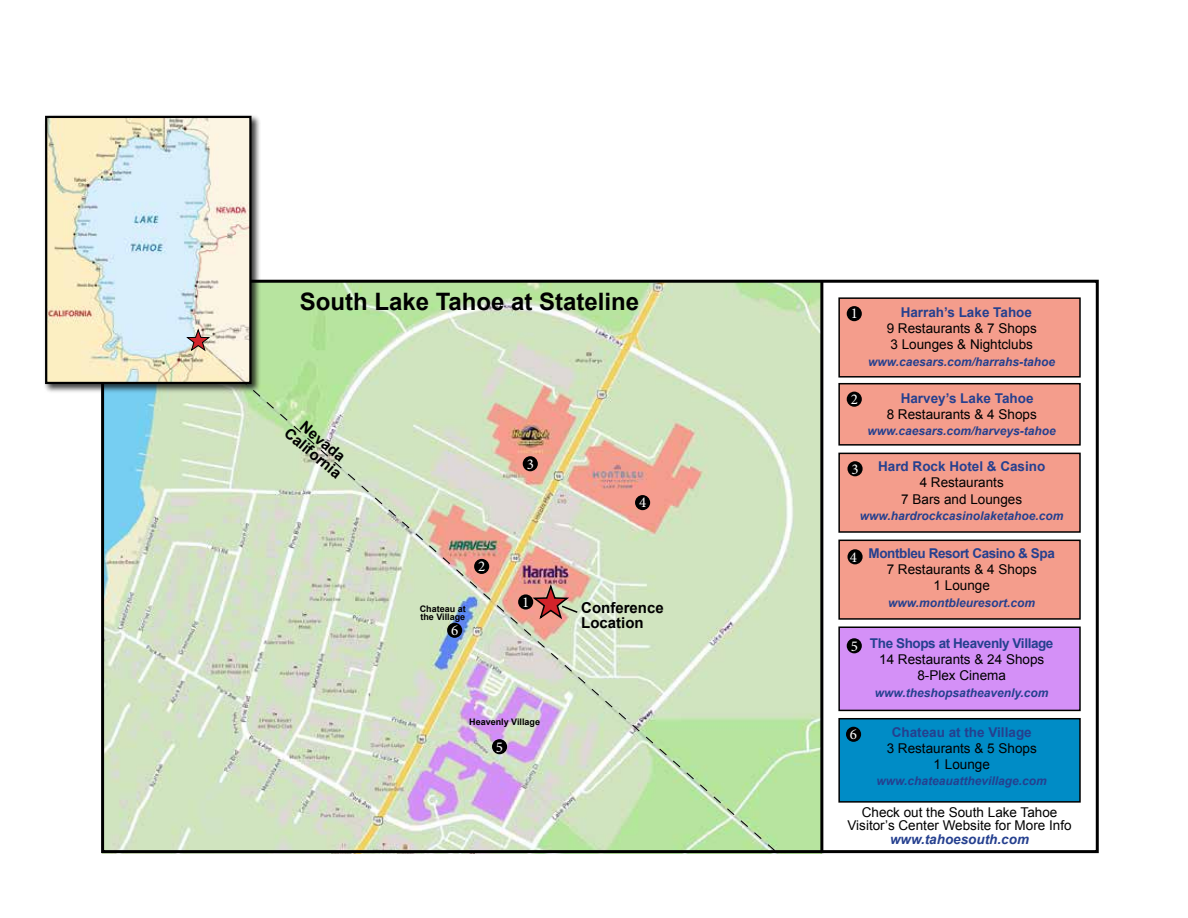
<style>
.page{position:relative;width:1188px;height:918px;background:#fff}
.page>*{position:absolute;margin:0;border:0;box-sizing:border-box;transform-origin:0 0}
.t1{font:700 24px "Arial";color:#000}
.t2{font:700 15px/15px "Arial";color:#000}
.t3{font:15px "Minion Pro";color:#fff}
.t4{font:13.5px/16.2px "Arial";color:#000;text-align:center}
.t5{font:700 13.5px "Arial";color:#25408f}
.t6{font:700 13.5px "Arial";letter-spacing:-.03em;color:#25408f}
.t7{font:italic 700 13.5px "Arial";color:#25408f}
.t8{font:italic 700 12px "Arial";color:#25408f}
.t9{font:700 9px/7.5px "Arial";color:#000}
</style>
<div class="page">
<img style="left:105px;top:284px;width:715px;height:565px">
<hr style="left:820px;top:281px;width:3px;height:572px;background:#000">
<div style="left:839px;top:298px;width:241px;height:79px;background:#f49d8c"></div>
<div style="left:838px;top:297px;width:243px;height:81px;border:2px solid #000"></div>
<div style="left:839px;top:384px;width:241px;height:61px;background:#f49d8c"></div>
<div style="left:838px;top:383px;width:243px;height:63px;border:2px solid #000"></div>
<div style="left:839px;top:453px;width:241px;height:79px;background:#f49d8c"></div>
<div style="left:838px;top:453px;width:243px;height:80px;border:2px solid #000"></div>
<div style="left:839px;top:540px;width:241px;height:79px;background:#f49d8c"></div>
<div style="left:838px;top:540px;width:243px;height:80px;border:2px solid #000"></div>
<div style="left:839px;top:627px;width:241px;height:83px;background:#d490f7"></div>
<div style="left:838px;top:626px;width:243px;height:85px;border:2px solid #000"></div>
<div style="left:839px;top:719px;width:241px;height:83px;background:#008cc6"></div>
<div style="left:838px;top:718px;width:243px;height:85px;border:2px solid #000"></div>
<div style="left:847px;top:306px;width:15px;height:15px;background:#000;border-radius:50%"></div>
<div style="left:847px;top:392px;width:15px;height:15px;background:#000;border-radius:50%"></div>
<div style="left:847px;top:461px;width:16px;height:15px;background:#000;border-radius:50%"></div>
<div style="left:847px;top:549px;width:16px;height:15px;background:#000;border-radius:50%"></div>
<div style="left:847px;top:638px;width:15px;height:15px;background:#000;border-radius:50%"></div>
<div style="left:846px;top:727px;width:15px;height:15px;background:#000;border-radius:50%"></div>
<svg style="left:130px;top:282px;width:646px;height:570px;background:#ced9bc"></svg>
<div style="left:44px;top:114px;width:217px;height:279px;background:#000;opacity:.75"></div>
<img style="left:48px;top:119px;width:201px;height:262px">
<div style="left:45px;top:116px;width:207px;height:268px;border:2px solid #000"></div>
<svg style="left:185px;top:329px;width:27px;height:23px"></svg>
<h1 class="t1" style="left:300px;top:288px;width:341px">South Lake Tahoe at Stateline</h1>
<p class="t2" style="left:301px;top:413px;width:71px;text-align:center;rotate:40deg">Nevada<br>California</p>
<p class="t3" style="left:478px;top:556px;width:9px">2</p>
<p class="t9" style="left:420px;top:605px;width:48px">Chateau at the Village</p>
<p class="t3" style="left:451px;top:620px;width:9px">6</p>
<p class="t3" style="left:527px;top:454px;width:9px">3</p>
<p class="t3" style="left:522px;top:592px;width:9px">1</p>
<p class="t9" style="left:469px;top:718px;width:72px">Heavenly Village</p>
<p class="t3" style="left:496px;top:737px;width:9px">5</p>
<p class="t3" style="left:639px;top:493px;width:9px">4</p>
<p class="t2" style="left:581px;top:601px;width:84px">Conference<br>Location</p>
<p class="t5" style="left:901px;top:305px;width:133px">Harrah’s Lake Tahoe</p>
<p class="t4" style="left:887px;top:320px;width:152px;text-align:left">9 Restaurants &amp; 7 Shops<br>3 Lounges &amp; Nightclubs</p>
<p class="t8" style="left:868px;top:355px;width:188px">www.caesars.com/harrahs-tahoe</p>
<p class="t5" style="left:901px;top:390px;width:134px">Harvey’s Lake Tahoe</p>
<p class="t4" style="left:887px;top:406px;width:152px">8 Restaurants &amp; 4 Shops</p>
<p class="t8" style="left:868px;top:424px;width:190px">www.caesars.com/harveys-tahoe</p>
<p class="t5" style="left:878px;top:459px;width:169px">Hard Rock Hotel &amp; Casino</p>
<p class="t4" style="left:901px;top:474px;width:122px">4 Restaurants<br>7 Bars and Lounges</p>
<p class="t8" style="left:860px;top:509px;width:205px">www.hardrockcasinolaketahoe.com</p>
<p class="t6" style="left:869px;top:546px;width:188px">Montbleu Resort Casino &amp; Spa</p>
<p class="t4" style="left:887px;top:561px;width:152px">7 Restaurants &amp; 4 Shops<br>1 Lounge</p>
<p class="t8" style="left:888px;top:596px;width:148px">www.montbleuresort.com</p>
<p class="t6" style="left:870px;top:636px;width:185px">The Shops at Heavenly Village</p>
<p class="t4" style="left:879px;top:651px;width:167px">14 Restaurants &amp; 24 Shops<br>8-Plex Cinema</p>
<p class="t8" style="left:875px;top:686px;width:175px">www.theshopsatheavenly.com</p>
<p class="t5" style="left:892px;top:724px;width:142px">Chateau at the Village</p>
<p class="t4" style="left:887px;top:740px;width:152px">3 Restaurants &amp; 5 Shops<br>1 Lounge</p>
<p class="t8" style="left:877px;top:774px;width:172px">www.chateauatthevillage.com</p>
<p class="t3" style="left:851px;top:304px;width:9px">1</p>
<p class="t3" style="left:851px;top:389px;width:9px">2</p>
<p class="t3" style="left:851px;top:459px;width:9px">3</p>
<p class="t3" style="left:850px;top:547px;width:9px">4</p>
<p class="t3" style="left:851px;top:636px;width:9px">5</p>
<p class="t3" style="left:850px;top:724px;width:9px">6</p>
<p class="t4" style="left:848px;top:805px;width:226px;line-height:13.5px">Check out the South Lake Tahoe<br>Visitor’s Center Website for More Info</p>
<p class="t7" style="left:890px;top:832px;width:141px">www.tahoesouth.com</p>
</div>
